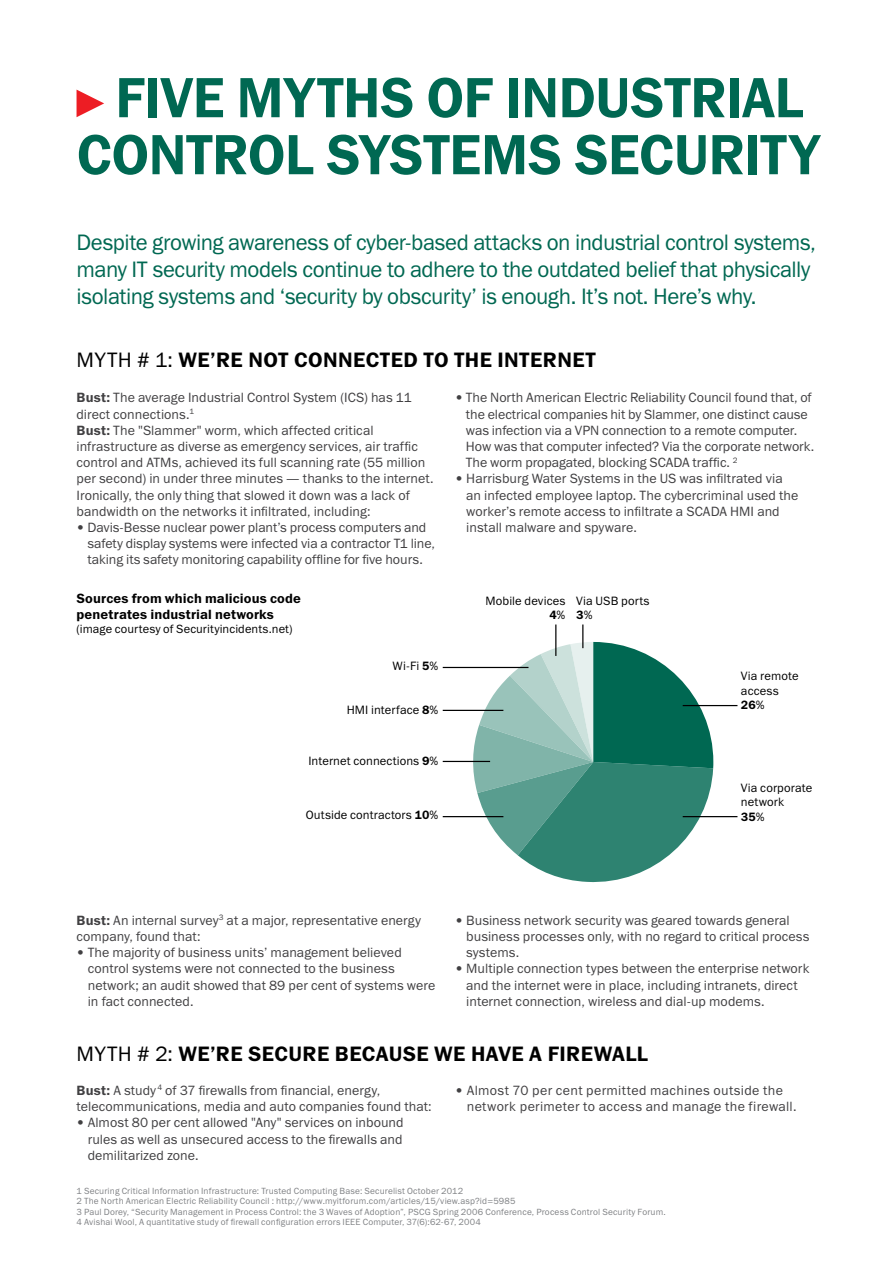
<style>
.page{position:relative;width:893px;height:1263px;background:#fff}
.page>*{position:absolute;margin:0;border:0;box-sizing:border-box;transform-origin:0 0}
.t1{font:600 57px/57px "Lab Gothic";letter-spacing:-.005em;color:#006852;text-align:center;scale:.95 1}
.t2{font:22.5px/27px "Lab Gothic";letter-spacing:-.02em;color:#006852}
.t3{font:600 21px "Lab Gothic";letter-spacing:.02em;color:#000}
.t4{font:13.5px/16.2px "Lab Gothic";letter-spacing:.005em;color:#414042}
.t5{font:13.5px/16.2px "Lab Gothic";letter-spacing:.025em;color:#414042}
.t6{font:600 13.5px/16.2px "Lab Gothic";letter-spacing:.01em;color:#000}
.t7{font:12.15px/14.5px "Lab Gothic";letter-spacing:.01em;color:#000}
.t8{font:12px "Lab Gothic";letter-spacing:.01em;color:#000}
.t9{font:9px/10.5px "Lab Gothic";letter-spacing:.02em;color:#808285}
.s1{font-weight:400}
.s2{font-weight:600}
</style>
<div class="page">
<svg style="left:471px;top:624px;width:242px;height:259px"></svg>
<hr style="left:555px;top:624px;width:1px;height:32px;background:#000">
<hr style="left:443px;top:761px;width:47px;height:1px;background:#000">
<hr style="left:443px;top:710px;width:60px;height:1px;background:#000">
<hr style="left:443px;top:816px;width:60px;height:1px;background:#000">
<hr style="left:683px;top:705px;width:54px;height:1px;background:#000">
<hr style="left:683px;top:816px;width:54px;height:1px;background:#000">
<hr style="left:443px;top:667px;width:85px;height:1px;background:#000">
<svg style="left:77px;top:90px;width:27px;height:27px"></svg>
<h1 class="t1" style="left:77px;top:71px;width:784px">FIVE MYTHS OF INDUSTRIAL<br>CONTROL SYSTEMS SECURITY</h1>
<p class="t2" style="left:77px;top:229px;width:741px">Despite growing awareness of cyber-based attacks on industrial control systems, many IT security models continue to adhere to the outdated belief that physically isolating systems and ‘security by obscurity’ is enough. It’s not. Here’s why.</p>
<h3 class="t3" style="left:77px;top:348px;width:521px"><span class="s1">MYTH # 1:</span> WE’RE NOT CONNECTED TO THE INTERNET</h3>
<p class="t4" style="left:77px;top:390px;width:358px"><span class="s2">Bust:</span> The average Industrial Control System (ICS) has 11 direct connections.<sup>1<br></sup><span class="s2">Bust:</span> The "Slammer" worm, which affected critical infrastructure as diverse as emergency services, air traffic control and ATMs, achieved its full scanning rate (55 million per second) in under three minutes — thanks to the internet.<br>Ironically, the only thing that slowed it down was a lack of bandwidth on the networks it infiltrated, including:</p>
<p class="t4" style="left:88px;top:519px;width:349px;text-indent:-11px">• Davis-Besse nuclear power plant’s process computers and safety display systems were infected via a contractor T1 line, taking its safety monitoring capability offline for five hours.</p>
<p class="t6" style="left:77px;top:590px;width:226px">Sources from which malicious code penetrates industrial networks</p>
<p class="t8" style="left:77px;top:622px;width:217px">(image courtesy of Securityincidents.net)</p>
<p class="t7" style="left:393px;top:658px;width:47px">Wi-Fi <span class="s2">5</span>%</p>
<p class="t7" style="left:347px;top:702px;width:93px">HMI interface <span class="s2">8</span>%</p>
<p class="t7" style="left:308px;top:754px;width:132px">Internet connections <span class="s2">9</span>%</p>
<p class="t7" style="left:306px;top:808px;width:134px">Outside contractors <span class="s2">10</span>%</p>
<p class="t4" style="left:466px;top:390px;width:350px;text-indent:-11px">• The North American Electric Reliability Council found that, of the electrical companies hit by Slammer, one distinct cause was infection via a VPN connection to a remote computer.<br>How was that computer infected? Via the corporate network.<br>The worm propagated, blocking SCADA traffic. <sup>2</sup></p>
<p class="t4" style="left:466px;top:471px;width:334px;text-indent:-11px">• Harrisburg Water Systems in the US was infiltrated via an infected employee laptop. The cybercriminal used the worker’s remote access to infiltrate a SCADA HMI and install malware and spyware.</p>
<p class="t7" style="left:486px;top:593px;width:81px;text-align:right">Mobile devices<br><span class="s2">4</span>%</p>
<p class="t7" style="left:576px;top:593px;width:75px">Via USB ports<br><span class="s2">3</span>%</p>
<p class="t7" style="left:741px;top:669px;width:59px">Via remote access<br><span class="s2">26</span>%</p>
<p class="t7" style="left:741px;top:780px;width:73px">Via corporate network<br><span class="s2">35</span>%</p>
<p class="t4" style="left:77px;top:912px;width:346px"><span class="s2">Bust:</span> An internal survey<sup>3</sup> at a major, representative energy company, found that:</p>
<p class="t4" style="left:88px;top:944px;width:349px;text-indent:-11px">• The majority of business units’ management believed control systems were not connected to the business network; an audit showed that 89 per cent of systems were in fact connected.</p>
<p class="t4" style="left:466px;top:912px;width:345px;text-indent:-11px">• Business network security was geared towards general business processes only, with no regard to critical process systems.</p>
<p class="t4" style="left:466px;top:961px;width:345px;text-indent:-11px">• Multiple connection types between the enterprise network and the internet were in place, including intranets, direct internet connection, wireless and dial-up modems.</p>
<h3 class="t3" style="left:77px;top:1041px;width:573px"><span class="s1">MYTH # 2:</span> WE’RE SECURE BECAUSE WE HAVE A FIREWALL</h3>
<p class="t4" style="left:77px;top:1082px;width:357px"><span class="s2">Bust:</span> A study <sup>4</sup> of 37 firewalls from financial, energy, telecommunications, media and auto companies found that:</p>
<p class="t4" style="left:88px;top:1115px;width:317px;text-align:justify;text-indent:-11px">• Almost 80 per cent allowed "Any" services on inbound rules as well as unsecured access to the firewalls and demilitarized zone.</p>
<p class="t5" style="left:467px;top:1082px;width:331px;text-indent:-12px">• Almost 70 per cent permitted machines outside the network perimeter to access and manage the firewall.</p>
<p class="t9" style="left:77px;top:1185px;width:591px">1 Securing Critical Information Infrastructure: Trusted Computing Base: Securelist October 2012<br>2 The North American Electric Reliability Council : http://www.myitforum.com/articles/15/view.asp?id=5985<br>3 Paul Dorey, “Security Management in Process Control: the 3 Waves of Adoption”, PSCG Spring 2006 Conference, Process Control Security Forum.<br>4 Avishai Wool, A quantitative study of firewall configuration errors IEEE Computer, 37(6):62-67, 2004</p>
</div>
